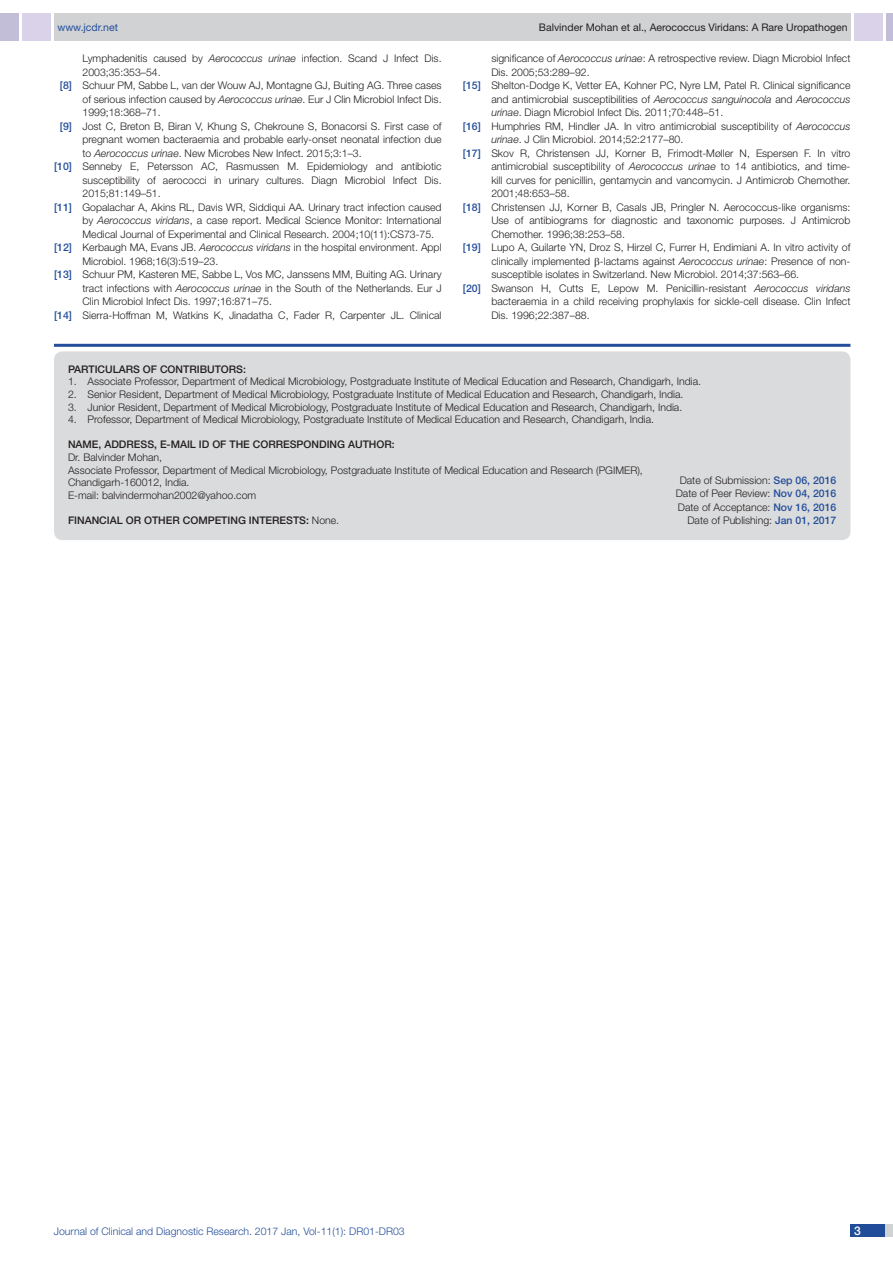
<style>
.page{position:relative;width:893px;height:1263px;background:#fff}
.page>*{position:absolute;margin:0;border:0;box-sizing:border-box;transform-origin:0 0}
.t1{font:500 12px "Helvetica Neue";color:#fff}
.Partic_Contri_Txt{font:300 10.5px "Helvetica Neue";color:#231f20}
.Partic_Contri_Head{font:500 10.5px "Helvetica Neue";color:#231f20}
.t2{font:300 10.5px "Helvetica Neue";color:#244e9b}
.t3{font:10.5px "Helvetica Neue";color:#231f20}
.t4{font:10.5px "Helvetica Neue";color:#244e9b}
.Partic_Contri_Head-2{font:300 10.5px "Helvetica Neue";color:#231f20}
.s1{font-style:italic}
.s2{font-weight:500;color:#244e9b}
.s3{font-weight:500}
</style>
<div class="page">
<div style="left:54px;top:13px;width:796px;height:28px;background:#d1d2d4"></div>
<div style="left:0;top:13px;width:19px;height:28px;background:#c2bed7"></div>
<div style="left:22px;top:13px;width:29px;height:28px;background:#d9d2e8"></div>
<div style="left:886px;top:13px;width:7px;height:28px;background:#c2bed7"></div>
<div style="left:854px;top:13px;width:29px;height:28px;background:#d9d2e8"></div>
<div style="left:850px;top:1224px;width:43px;height:13px;background:#d1d2d4"></div>
<div style="left:850px;top:1224px;width:35px;height:13px;background:#214c99"></div>
<hr style="left:54px;top:344px;width:796px;height:3px;background:#244e9b">
<div style="left:54px;top:351px;width:796px;height:189px;background:#dadbdc;border-radius:9px"></div>
<p class="t4" style="left:57px;top:21px;width:62px">www.jcdr.net</p>
<p class="t3" style="left:539px;top:21px;width:310px">Balvinder Mohan et al., Aerococcus Viridans: A Rare Uropathogen</p>
<p class="Partic_Contri_Txt" style="left:82px;top:52px;width:361px">Lymphadenitis caused by <span class="s1">Aerococcus urinae</span> infection. Scand J Infect Dis.</p>
<p class="Partic_Contri_Txt" style="left:82px;top:66px;width:80px">2003;35:353–54.</p>
<p class="Partic_Contri_Txt" style="left:60px;top:79px;width:383px"><span class="s2">[8]</span> Schuur PM, Sabbe L, van der Wouw AJ, Montagne GJ, Buiting AG. Three cases</p>
<p class="Partic_Contri_Txt" style="left:82px;top:93px;width:361px">of serious infection caused by <span class="s1">Aerococcus urinae</span>. Eur J Clin Microbiol Infect Dis.</p>
<p class="Partic_Contri_Txt" style="left:82px;top:106px;width:80px">1999;18:368–71.</p>
<p class="Partic_Contri_Txt" style="left:60px;top:120px;width:383px"><span class="s2">[9]</span> Jost C, Breton B, Biran V, Khung S, Chekroune S, Bonacorsi S. First case of</p>
<p class="Partic_Contri_Txt" style="left:82px;top:133px;width:361px">pregnant women bacteraemia and probable early-onset neonatal infection due</p>
<p class="Partic_Contri_Txt" style="left:82px;top:147px;width:281px">to <span class="s1">Aerococcus urinae</span>. New Microbes New Infect. 2015;3:1–3.</p>
<p class="Partic_Contri_Txt" style="left:54px;top:160px;width:389px"><span class="s2">[10]</span> Senneby E, Petersson AC, Rasmussen M. Epidemiology and antibiotic</p>
<p class="Partic_Contri_Txt" style="left:82px;top:174px;width:361px">susceptibility of aerococci in urinary cultures. Diagn Microbiol Infect Dis.</p>
<p class="Partic_Contri_Txt" style="left:82px;top:187px;width:80px">2015;81:149–51.</p>
<p class="Partic_Contri_Txt" style="left:54px;top:201px;width:389px"><span class="s2">[11]</span> Gopalachar A, Akins RL, Davis WR, Siddiqui AA. Urinary tract infection caused</p>
<p class="Partic_Contri_Txt" style="left:82px;top:214px;width:361px">by <span class="s1">Aerococcus viridans</span>, a case report. Medical Science Monitor: International</p>
<p class="Partic_Contri_Txt" style="left:82px;top:228px;width:353px">Medical Journal of Experimental and Clinical Research. 2004;10(11):CS73-75.</p>
<p class="Partic_Contri_Txt" style="left:54px;top:241px;width:389px"><span class="s2">[12]</span> Kerbaugh MA, Evans JB. <span class="s1">Aerococcus viridans</span> in the hospital environment. Appl</p>
<p class="Partic_Contri_Txt" style="left:82px;top:255px;width:137px">Microbiol. 1968;16(3):519–23.</p>
<p class="Partic_Contri_Txt" style="left:54px;top:268px;width:389px"><span class="s2">[13]</span> Schuur PM, Kasteren ME, Sabbe L, Vos MC, Janssens MM, Buiting AG. Urinary</p>
<p class="Partic_Contri_Txt" style="left:82px;top:282px;width:361px">tract infections with <span class="s1">Aerococcus urinae</span> in the South of the Netherlands. Eur J</p>
<p class="Partic_Contri_Txt" style="left:82px;top:295px;width:191px">Clin Microbiol Infect Dis. 1997;16:871–75.</p>
<p class="Partic_Contri_Txt" style="left:54px;top:309px;width:389px"><span class="s2">[14]</span> Sierra-Hoffman M, Watkins K, Jinadatha C, Fader R, Carpenter JL. Clinical</p>
<p class="Partic_Contri_Txt" style="left:491px;top:52px;width:361px">significance of <span class="s1">Aerococcus urinae</span>: A retrospective review. Diagn Microbiol Infect</p>
<p class="Partic_Contri_Txt" style="left:491px;top:66px;width:100px">Dis. 2005;53:289–92.</p>
<p class="Partic_Contri_Txt" style="left:463px;top:79px;width:389px"><span class="s2">[15]</span> Shelton-Dodge K, Vetter EA, Kohner PC, Nyre LM, Patel R. Clinical significance</p>
<p class="Partic_Contri_Txt" style="left:491px;top:93px;width:361px">and antimicrobial susceptibilities of <span class="s1">Aerococcus sanguinocola</span> and <span class="s1">Aerococcus</span></p>
<p class="Partic_Contri_Txt" style="left:491px;top:106px;width:233px"><span class="s1">urinae</span>. Diagn Microbiol Infect Dis. 2011;70:448–51.</p>
<p class="Partic_Contri_Txt" style="left:463px;top:120px;width:389px"><span class="s2">[16]</span> Humphries RM, Hindler JA. In vitro antimicrobial susceptibility of <span class="s1">Aerococcus</span></p>
<p class="Partic_Contri_Txt" style="left:491px;top:133px;width:194px"><span class="s1">urinae</span>. J Clin Microbiol. 2014;52:2177–80.</p>
<p class="Partic_Contri_Txt" style="left:463px;top:147px;width:389px"><span class="s2">[17]</span> Skov R, Christensen JJ, Korner B, Frimodt-Møller N, Espersen F. In vitro</p>
<p class="Partic_Contri_Txt" style="left:491px;top:160px;width:361px">antimicrobial susceptibility of <span class="s1">Aerococcus urinae</span> to 14 antibiotics, and time-</p>
<p class="Partic_Contri_Txt" style="left:491px;top:174px;width:361px">kill curves for penicillin, gentamycin and vancomycin. J Antimicrob Chemother.</p>
<p class="Partic_Contri_Txt" style="left:491px;top:187px;width:80px">2001;48:653–58.</p>
<p class="Partic_Contri_Txt" style="left:463px;top:201px;width:389px"><span class="s2">[18]</span> Christensen JJ, Korner B, Casals JB, Pringler N. Aerococcus-like organisms:</p>
<p class="Partic_Contri_Txt" style="left:491px;top:214px;width:361px">Use of antibiograms for diagnostic and taxonomic purposes. J Antimicrob</p>
<p class="Partic_Contri_Txt" style="left:491px;top:228px;width:135px">Chemother. 1996;38:253–58.</p>
<p class="Partic_Contri_Txt" style="left:463px;top:241px;width:389px"><span class="s2">[19]</span> Lupo A, Guilarte YN, Droz S, Hirzel C, Furrer H, Endimiani A. In vitro activity of</p>
<p class="Partic_Contri_Txt" style="left:491px;top:255px;width:361px">clinically implemented -lactams against <span class="s1">Aerococcus urinae</span>: Presence of non-</p>
<p class="Partic_Contri_Txt" style="left:491px;top:268px;width:309px">susceptible isolates in Switzerland. New Microbiol. 2014;37:563–66.</p>
<p class="Partic_Contri_Txt" style="left:463px;top:282px;width:389px"><span class="s2">[20]</span> Swanson H, Cutts E, Lepow M. Penicillin-resistant <span class="s1">Aerococcus viridans</span></p>
<p class="Partic_Contri_Txt" style="left:491px;top:295px;width:361px">bacteraemia in a child receiving prophylaxis for sickle-cell disease. Clin Infect</p>
<p class="Partic_Contri_Txt" style="left:491px;top:309px;width:100px">Dis. 1996;22:387–88.</p>
<p class="Partic_Contri_Head" style="left:68px;top:363px;width:53px">PARTICULAR</p>
<p class="Partic_Contri_Head" style="left:133px;top:363px;width:114px">S OF CONTRI BUTORS:</p>
<p class="Partic_Contri_Txt" style="left:68px;top:375px;width:634px">1. Associate Professor, Department of Medical Microbiology, Postgraduate Institute of Medical Education and Research, Chandigarh, India.</p>
<p class="Partic_Contri_Txt" style="left:68px;top:388px;width:617px">2. Senior Resident, Department of Medical Microbiology, Postgraduate Institute of Medical Education and Research, Chandigarh, India.</p>
<p class="Partic_Contri_Txt" style="left:68px;top:400px;width:616px">3. Junior Resident, Department of Medical Microbiology, Postgraduate Institute of Medical Education and Research, Chandigarh, India.</p>
<p class="Partic_Contri_Txt" style="left:68px;top:413px;width:588px">4. Professor, Department of Medical Microbiology, Postgraduate Institute of Medical Education and Research, Chandigarh, India.</p>
<p class="Partic_Contri_Head" style="left:68px;top:438px;width:45px">NAME, ADDRE</p>
<p class="Partic_Contri_Head" style="left:141px;top:438px;width:46px">SS, E-MAIL</p>
<p class="Partic_Contri_Head" style="left:199px;top:438px;width:70px">ID OF THE CORRE</p>
<p class="Partic_Contri_Head" style="left:290px;top:438px;width:22px">SPONDIN</p>
<p class="Partic_Contri_Head" style="left:337px;top:438px;width:41px">G AUTHOR</p>
<p class="Partic_Contri_Head" style="left:392px;top:438px;width:4px">:</p>
<p class="Partic_Contri_Txt" style="left:68px;top:451px;width:96px">Dr. Balvinder Mohan,</p>
<p class="Partic_Contri_Txt" style="left:68px;top:463px;width:576px">Associate Professor, Department of Medical Microbiology, Postgraduate Institute of Medical Education and Research (PGIMER),</p>
<p class="Partic_Contri_Txt" style="left:68px;top:476px;width:123px">Chandigarh-160012, India.</p>
<p class="Partic_Contri_Txt" style="left:68px;top:489px;width:190px">E-mail: balvindermohan2002@yahoo.com</p>
<p class="Partic_Contri_Head" style="left:68px;top:514px;width:99px">Financ ial OR OTHER</p>
<p class="Partic_Contri_Head" style="left:183px;top:514px;width:91px">COMPETIN G INTERE</p>
<p class="Partic_Contri_Head-2" style="left:286px;top:514px;width:54px"><span class="s3">STS:</span> None.</p>
<p class="Partic_Contri_Txt" style="left:680px;top:474px;width:158px">Date of Submission: <span class="s2">Sep 06, 2016</span></p>
<p class="Partic_Contri_Txt" style="left:676px;top:487px;width:162px">Date of Peer Review: <span class="s2">Nov 04, 2016</span></p>
<p class="Partic_Contri_Txt" style="left:678px;top:501px;width:160px">Date of Acceptance: <span class="s2">Nov 16, 2016</span></p>
<p class="Partic_Contri_Txt" style="left:687px;top:514px;width:150px">Date of Publishing: <span class="s2">Jan 01, 2017</span></p>
<p class="t2" style="left:54px;top:1225px;width:352px">Journal of Clinical and Diagnostic Research. 2017 Jan, Vol-11(1): DR01-DR03</p>
<p class="t1" style="left:854px;top:1223px;width:8px">3</p>
</div>
